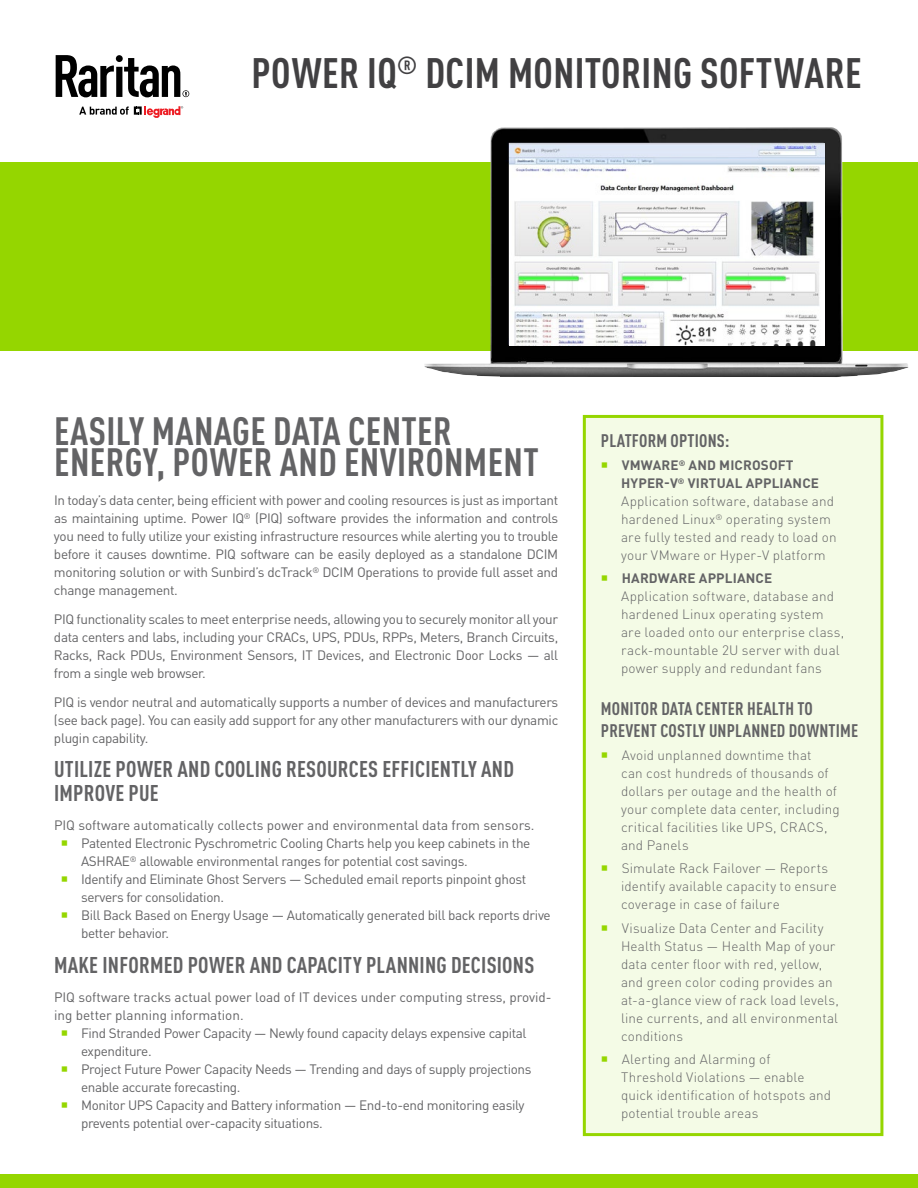
<style>
.page{position:relative;width:918px;height:1188px;background:#fff}
.page>*{position:absolute;margin:0;border:0;box-sizing:border-box;transform-origin:0 0}
.t1{font:700 condensed 42px "DIN Pro";letter-spacing:.01em;color:#414042}
.t2{font:700 condensed 39px/31.5px "DIN Pro";letter-spacing:.01em;color:#636365}
.t3{font:700 condensed 22.5px/24px "DIN Pro";letter-spacing:.01em;color:#636365}
.t4{font:700 condensed 18px/21px "DIN Pro";letter-spacing:.01em;color:#636365}
.t5{font:13.5px/18px "DIN Pro";letter-spacing:-.025em;color:#636365;text-align:justify}
.t6{font:300 13.5px/18px "DIN Pro";letter-spacing:.01em;color:#636365}
.t7{font:13.5px "DIN Pro";color:#636365}
.t8{font:700 13.5px "DIN Pro";letter-spacing:.01em;color:#636365}
.s1{font-weight:700}
</style>
<div class="page">
<div style="left:0;top:162px;width:918px;height:189px;background:#95d600"></div>
<img style="left:424px;top:127px;width:485px;height:250px">
<img style="left:509px;top:143px;width:315px;height:202px">
<svg style="left:79px;top:106px;width:104px;height:12px"></svg>
<svg style="left:56px;top:55px;width:133px;height:42px"></svg>
<div style="left:584px;top:416px;width:298px;height:719px;background:#f4fbe6"></div>
<div style="left:583px;top:415px;width:300px;height:721px;border:3px solid #95d600"></div>
<div style="left:0;top:1174px;width:918px;height:14px;background:#95d600"></div>
<h1 class="t1" style="left:252px;top:47px;width:612px">POWER IQ<sup>®</sup> DCIM MONITORING SOFTWARE</h1>
<h2 class="t2" style="left:54px;top:415px;width:486px">EASILY MANAGE DATA CENTER<br>ENERGY, POWER AND ENVIRONMENT</h2>
<p class="t5" style="left:54px;top:491px;width:506px">In today’s data center, being efficient with power and cooling resources is just as important as maintaining uptime. Power IQ<sup>®</sup> (PIQ) software provides the information and controls you need to fully utilize your existing infrastructure resources while alerting you to trouble before it causes downtime. PIQ software can be easily deployed as a standalone DCIM monitoring solution or with Sunbird’s dcTrack<sup>®</sup> DCIM Operations to provide full asset and change management.</p>
<p class="t5" style="left:54px;top:609px;width:506px">PIQ functionality scales to meet enterprise needs, allowing you to securely monitor all your data centers and labs, including your CRACs, UPS, PDUs, RPPs, Meters, Branch Circuits, Racks, Rack PDUs, Environment Sensors, IT Devices, and Electronic Door Locks — all from a single web browser.</p>
<p class="t5" style="left:54px;top:692px;width:506px">PIQ is vendor neutral and automatically supports a number of devices and manufacturers (see back page). You can easily add support for any other manufacturers with our dynamic plugin capability.</p>
<h3 class="t3" style="left:54px;top:757px;width:461px">UTILIZE POWER AND COOLING RESOURCES EFFICIENTLY AND<br>IMPROVE PUE</h3>
<p class="t5" style="left:81px;top:816px;width:471px;text-align:left;text-indent:-27px">PIQ software automatically collects power and environmental data from sensors.<br>Patented Electronic Pyschrometric Cooling Charts help you keep cabinets in the ASHRAE<sup>®</sup> allowable environmental ranges for potential cost savings.<br>Identify and Eliminate Ghost Servers — Scheduled email reports pinpoint ghost servers for consolidation.<br>Bill Back Based on Energy Usage — Automatically generated bill back reports drive better behavior.</p>
<h3 class="t3" style="left:54px;top:953px;width:482px">MAKE INFORMED POWER AND CAPACITY PLANNING DECISIONS</h3>
<p class="t7" style="left:54px;top:988px;width:499px">PIQ software tracks actual power load of IT devices under computing stress, provid-</p>
<p class="t7" style="left:54px;top:1006px;width:191px">ing better planning information.</p>
<p class="t5" style="left:81px;top:1023px;width:447px">Find Stranded Power Capacity — Newly found capacity delays expensive capital</p>
<p class="t5" style="left:81px;top:1041px;width:72px">expenditure.</p>
<p class="t5" style="left:81px;top:1059px;width:452px">Project Future Power Capacity Needs — Trending and days of supply projections</p>
<p class="t5" style="left:81px;top:1077px;width:161px">enable accurate forecasting.</p>
<p class="t5" style="left:81px;top:1095px;width:445px">Monitor UPS Capacity and Battery information — End-to-end monitoring easily</p>
<p class="t5" style="left:81px;top:1113px;width:243px">prevents potential over-capacity situations.</p>
<h3 class="t4" style="left:601px;top:430px;width:130px">PLATFORM OPTIONS:</h3>
<p class="t6" style="left:621px;top:456px;width:217px"><span class="s1">VMWARE</span><sup>®</sup> <span class="s1">AND MICROSOFT<br>HYPER-V</span><sup>®</sup> <span class="s1">VIRTUAL APPLIANCE<br></span>Application software, database and hardened Linux<sup>®</sup> operating system are fully tested and ready to load on your VMware or Hyper-V platform</p>
<p class="t8" style="left:622px;top:569px;width:152px">HARDWARE APPLIANCE</p>
<p class="t6" style="left:621px;top:587px;width:225px">Application software, database and hardened Linux operating system are loaded onto our enterprise class, rack-mountable 2U server with dual power supply and redundant fans</p>
<h3 class="t4" style="left:601px;top:698px;width:259px">MONITOR DATA CENTER HEALTH TO<br>PREVENT COSTLY UNPLANNED DOWNTIME</h3>
<p class="t6" style="left:621px;top:745px;width:220px">Avoid unplanned downtime that<br>can cost hundreds of thousands of dollars per outage and the health of your complete data center, including critical facilities like UPS, CRACS, and Panels</p>
<p class="t6" style="left:621px;top:859px;width:217px">Simulate Rack Failover — Reports identify available capacity to ensure coverage in case of failure</p>
<p class="t6" style="left:621px;top:918px;width:219px">Visualize Data Center and Facility<br>Health Status — Health Map of your data center floor with red, yellow, and green color coding provides an at-a-glance view of rack load levels, line currents, and all environmental conditions</p>
<p class="t6" style="left:621px;top:1050px;width:212px">Alerting and Alarming of<br>Threshold Violations — enable quick identification of hotspots and potential trouble areas</p>
</div>
